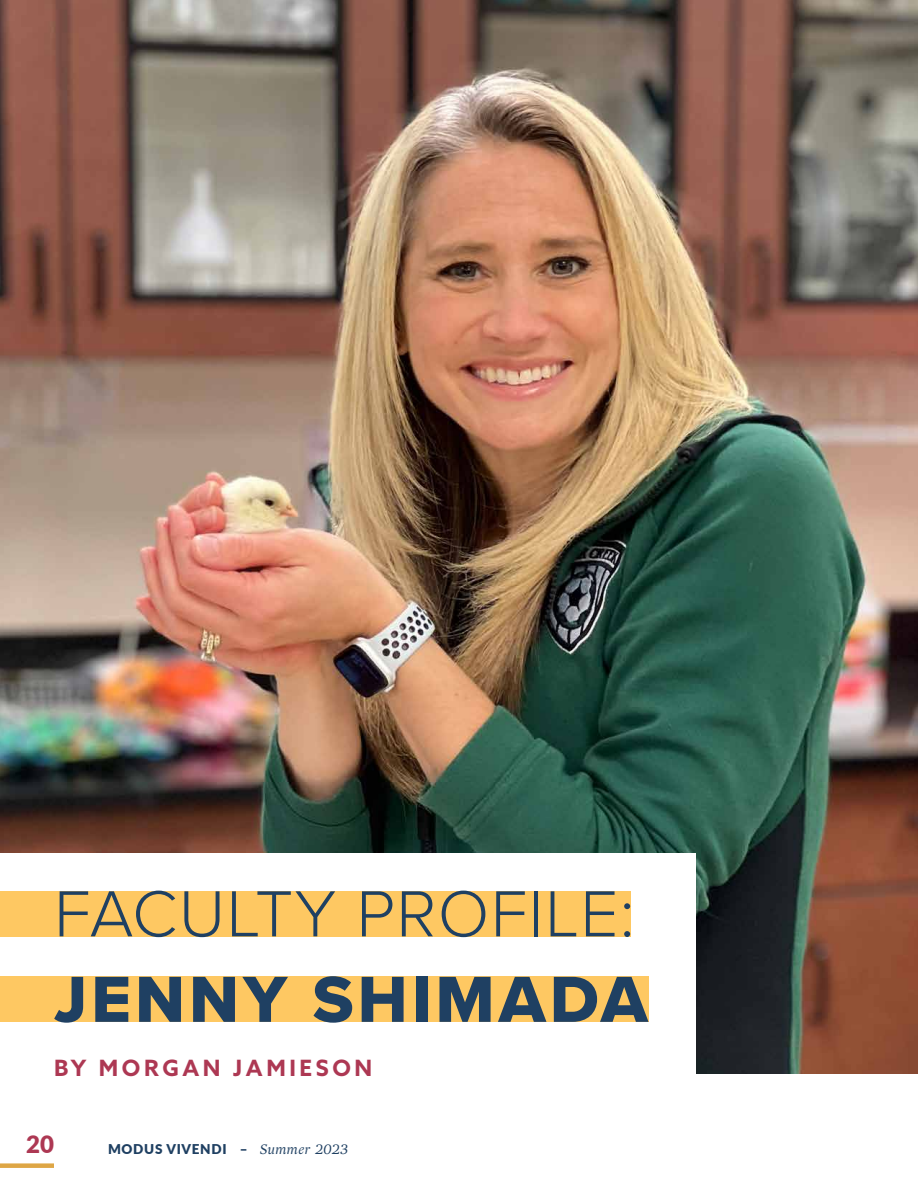
<style>
.page{position:relative;width:918px;height:1188px;background:#fff}
.page>*{position:absolute;margin:0;border:0;box-sizing:border-box;transform-origin:0 0}
.t1{font:300 67.5px "Proxima Nova";letter-spacing:.02em;color:#1f4062}
.t2{font:67.5px "Proxima Nova Extrabld";letter-spacing:.06em;color:#1f4062}
.t3{font:900 24px "Lato";color:#ad3853}
.t4{font:700 22.5px "Azo Sans";letter-spacing:.16em;color:#ad3853}
.t5{font:900 13.5px "Lato";letter-spacing:.05em;color:#1f4062}
.s1{font-family:"Adriane Text";font-weight:400;font-style:italic}
</style>
<div class="page">
<img style="left:0;top:0;width:918px;height:1074px">
<div style="left:0;top:853px;width:695px;height:335px;background:#fff"></div>
<div style="left:0;top:1163px;width:54px;height:5px;background:#dea645"></div>
<div style="left:0;top:891px;width:631px;height:45px;background:#fec862"></div>
<div style="left:0;top:976px;width:649px;height:46px;background:#fec862"></div>
<h1 class="t1" style="left:54px;top:864px;width:582px">FACULTY PROFILE:</h1>
<h1 class="t2" style="left:54px;top:949px;width:595px">JENNY SHIMADA</h1>
<h3 class="t4" style="left:54px;top:1053px;width:320px">BY MORGAN JAMIESON</h3>
<h2 class="t3" style="left:26px;top:1127px;width:29px">20</h2>
<p class="t5" style="left:108px;top:1139px;width:241px">MODUS VIVENDI – <span class="s1">Summer 2023</span></p>
</div>
